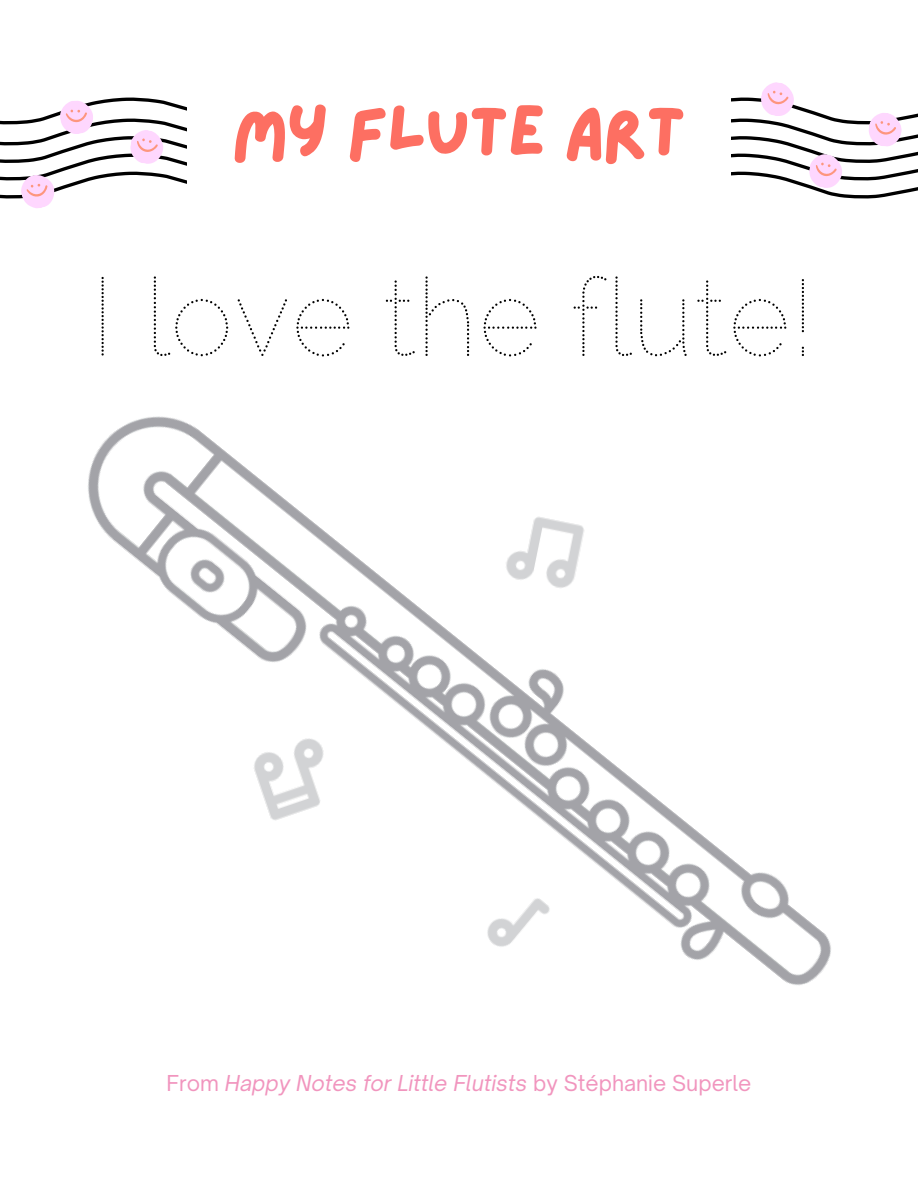
<style>
.page{position:relative;width:918px;height:1188px;background:#fff}
.page>*{position:absolute;margin:0;border:0;box-sizing:border-box;transform-origin:0 0}
.t1{font:108.9px "Raleway Dots";color:#000}
.t2{font:72px "Lazydog";letter-spacing:-.035em;color:#fd6f62}
.t3{font:italic 21px "Open Sauce One";color:#f195be}
.s1{font-style:normal}
</style>
<div class="page">
<img style="left:0;top:82px;width:918px;height:904px">
<img style="left:391px;top:400px;width:306px;height:304px">
<img style="left:337px;top:743px;width:359px;height:243px">
<img style="left:125px;top:608px;width:337px;height:338px">
<h2 class="t2" style="left:231px;top:97px;width:457px">MY FLUTE ART</h2>
<p class="t1" style="left:90px;top:256px;width:721px">I love the flute!</p>
<p class="t3" style="left:166px;top:1070px;width:587px"><span class="s1">From</span> Happy Notes for Little Flutists <span class="s1">by Stéphanie Superle</span></p>
</div>
